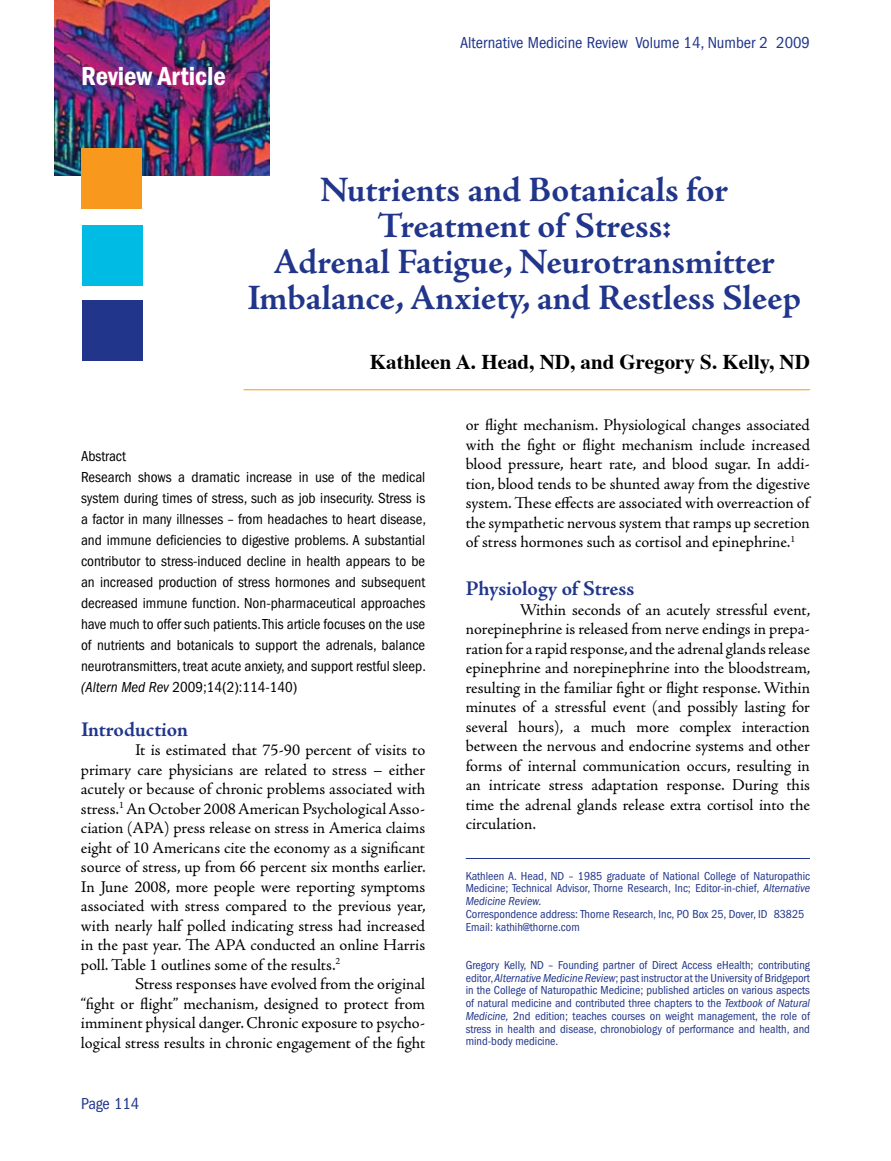
<style>
.page{position:relative;width:891px;height:1161px;background:#fff}
.page>*{position:absolute;margin:0;border:0;box-sizing:border-box;transform-origin:0 0}
.t1{font:700 36px/36px "Adobe Jenson Pro";letter-spacing:-.005em;color:#21368b;text-align:center}
.t2{font:600 condensed 27px "Franklin Gothic";color:#fff}
.t3{font:700 21px "Times";color:#000}
.t4{font:700 21px "Adobe Jenson Pro";letter-spacing:-.005em;color:#21368b}
.t5{font:16.5px/19.5px "Adobe Jenson Pro";letter-spacing:-.005em;color:#000;text-align:justify}
.t6{font:condensed 16.5px "Franklin Gothic";color:#21368b}
.t7{font:condensed 15px/21px "Franklin Gothic";color:#000}
.t8{font:condensed 12px/12.8px "Franklin Gothic";color:#21368b;text-align:justify}
.s1{font-style:italic}
</style>
<div class="page">
<img style="left:54px;top:0;width:216px;height:176px">
<div style="left:81px;top:148px;width:61px;height:61px;background:#f8981d"></div>
<div style="left:82px;top:225px;width:61px;height:61px;background:#00bce4"></div>
<div style="left:82px;top:300px;width:61px;height:61px;background:#21368b"></div>
<hr style="left:244px;top:389px;width:566px;height:1px;background:#f8981d">
<hr style="left:466px;top:858px;width:344px;height:1px;background:#21368b">
<h2 class="t2" style="left:81px;top:61px;width:146px">Review Article</h2>
<p class="t6" style="left:460px;top:34px;width:351px">Alternative Medicine Review Volume 14, Number 2 2009</p>
<h1 class="t1" style="left:247px;top:173px;width:555px">Nutrients and Botanicals for<br>Treatment of Stress:<br>Adrenal Fatigue, Neurotransmitter<br>Imbalance, Anxiety, and Restless Sleep</h1>
<p class="t3" style="left:370px;top:342px;width:442px">Kathleen A. Head, ND, and Gregory S. Kelly, ND</p>
<p class="t7" style="left:81px;top:446px;width:346px">Abstract<br>Research shows a dramatic increase in use of the medical system during times of stress, such as job insecurity. Stress is a factor in many illnesses – from headaches to heart disease, and immune deficiencies to digestive problems. A substantial contributor to stress-induced decline in health appears to be an increased production of stress hormones and subsequent decreased immune function. Non-pharmaceutical approaches have much to offer such patients. This article focuses on the use of nutrients and botanicals to support the adrenals, balance neurotransmitters, treat acute anxiety, and support restful sleep. <span class="s1">(Altern Med Rev</span> 2009;14(2):114-140)</p>
<p class="t4" style="left:81px;top:717px;width:109px">Introduction</p>
<p class="t5" style="left:81px;top:741px;width:346px;text-indent:54px">It is estimated that 75-90 percent of visits to primary care physicians are related to stress – either acutely or because of chronic problems associated with stress.<sup>1</sup> An October 2008 American Psychological Asso&shy;ciation (APA) press release on stress in America claims eight of 10 Americans cite the economy as a significant source of stress, up from 66 percent six months earlier.<br>In June 2008, more people were reporting symptoms associated with stress compared to the previous year, with nearly half polled indicating stress had increased in the past year. The APA conducted an online Harris poll. Table 1 outlines some of the results.<sup>2</sup></p>
<p class="t5" style="left:81px;top:975px;width:346px;text-indent:54px">Stress responses have evolved from the original “fight or flight” mechanism, designed to protect from imminent physical danger. Chronic exposure to psycho&shy;logical stress results in chronic engagement of the fight</p>
<p class="t6" style="left:81px;top:1094px;width:60px">Page 114</p>
<p class="t5" style="left:466px;top:416px;width:346px">or flight mechanism. Physiological changes associated with the fight or flight mechanism include increased blood pressure, heart rate, and blood sugar. In addi&shy;tion, blood tends to be shunted away from the digestive system. These effects are associated with overreaction of the sympathetic nervous system that ramps up secretion of stress hormones such as cortisol and epinephrine.<sup>1</sup></p>
<p class="t4" style="left:466px;top:577px;width:170px">Physiology of Stress</p>
<p class="t5" style="left:466px;top:600px;width:346px;text-indent:54px">Within seconds of an acutely stressful event, norepinephrine is released from nerve endings in prepa&shy;ration for a rapid response, and the adrenal glands release epinephrine and norepinephrine into the bloodstream, resulting in the familiar fight or flight response. Within minutes of a stressful event (and possibly lasting for several hours), a much more complex interaction between the nervous and endocrine systems and other forms of internal communication occurs, resulting in an intricate stress adaptation response. During this time the adrenal glands release extra cortisol into the circulation.</p>
<p class="t8" style="left:466px;top:870px;width:346px">Kathleen A. Head, ND – 1985 graduate of National College of Naturopathic Medicine; Technical Advisor, Thorne Research, Inc; Editor-in-chief, <span class="s1">Alternative Medicine Review.</span></p>
<p class="t8" style="left:466px;top:908px;width:340px">Correspondence address: Thorne Research, Inc, PO Box 25, Dover, ID 83825<br>Email: kathih@thorne.com</p>
<p class="t8" style="left:466px;top:959px;width:346px">Gregory Kelly, ND – Founding partner of Direct Access eHealth; contributing editor, <span class="s1">Alternative Medicine Review</span>; past instructor at the University of Bridgeport in the College of Naturopathic Medicine; published articles on various aspects of natural medicine and contributed three chapters to the <span class="s1">Textbook of Natural Medicine,</span> 2nd edition; teaches courses on weight management, the role of stress in health and disease, chronobiology of performance and health, and mind-body medicine.</p>
</div>
